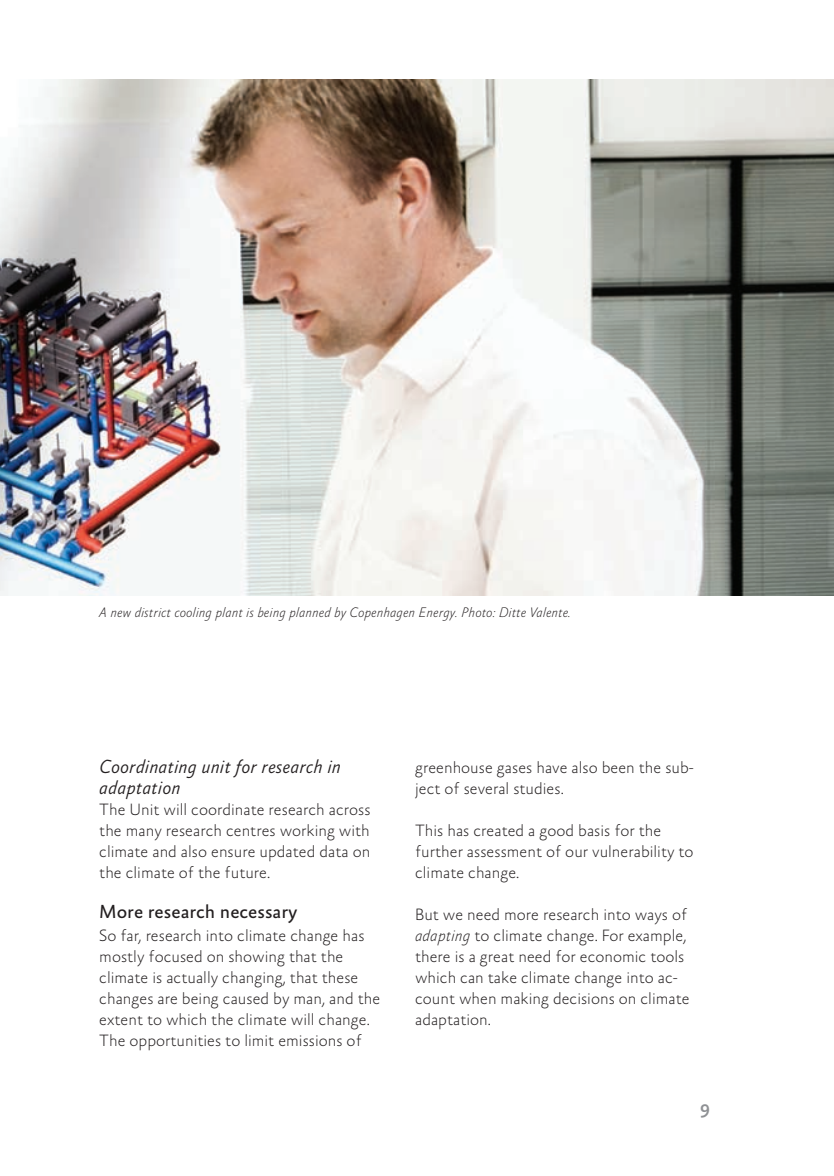
<style>
.page{position:relative;width:834px;height:1176px;background:#fff}
.page>*{position:absolute;margin:0;border:0;box-sizing:border-box;transform-origin:0 0}
.t1{font:italic 300 19.25px/21px "Absara Sans OT";color:#231f20}
.t2{font:19.25px "Absara Sans OT";color:#231f20}
.t3{font:500 19.25px "Absara Sans OT";color:#8f9194}
.t4{font:100 16.62px/21px "Absara Sans OT";color:#231f20}
.t5{font:italic 100 14px "Absara Sans OT";color:#231f20}
.s1{font-style:italic}
</style>
<div class="page">
<img style="left:0;top:79px;width:833px;height:516px">
<p class="t5" style="left:99px;top:605px;width:473px">A new district cooling plant is being planned by Copenhagen Energy. Photo: Ditte Valente.</p>
<p class="t1" style="left:99px;top:756px;width:243px">Coordinating unit for research in adaptation</p>
<p class="t4" style="left:99px;top:799px;width:273px;text-align:justify">The Unit will coordinate research across the many research centres working with climate and also ensure updated data on the climate of the future.</p>
<p class="t2" style="left:99px;top:901px;width:200px">More research necessary</p>
<p class="t4" style="left:99px;top:925px;width:282px">So far, research into climate change has mostly focused on showing that the climate is actually changing, that these changes are being caused by man, and the extent to which the climate will change.<br>The opportunities to limit emissions of</p>
<p class="t4" style="left:415px;top:757px;width:280px">greenhouse gases have also been the sub&shy;ject of several studies.</p>
<p class="t4" style="left:415px;top:820px;width:280px">This has created a good basis for the further assessment of our vulnerability to climate change.</p>
<p class="t4" style="left:415px;top:904px;width:276px">But we need more research into ways of <span class="s1">adapting</span> to climate change. For example, there is a great need for economic tools which can take climate change into ac&shy;count when making decisions on climate adaptation.</p>
<p class="t3" style="left:699px;top:1097px;width:11px">9</p>
</div>
